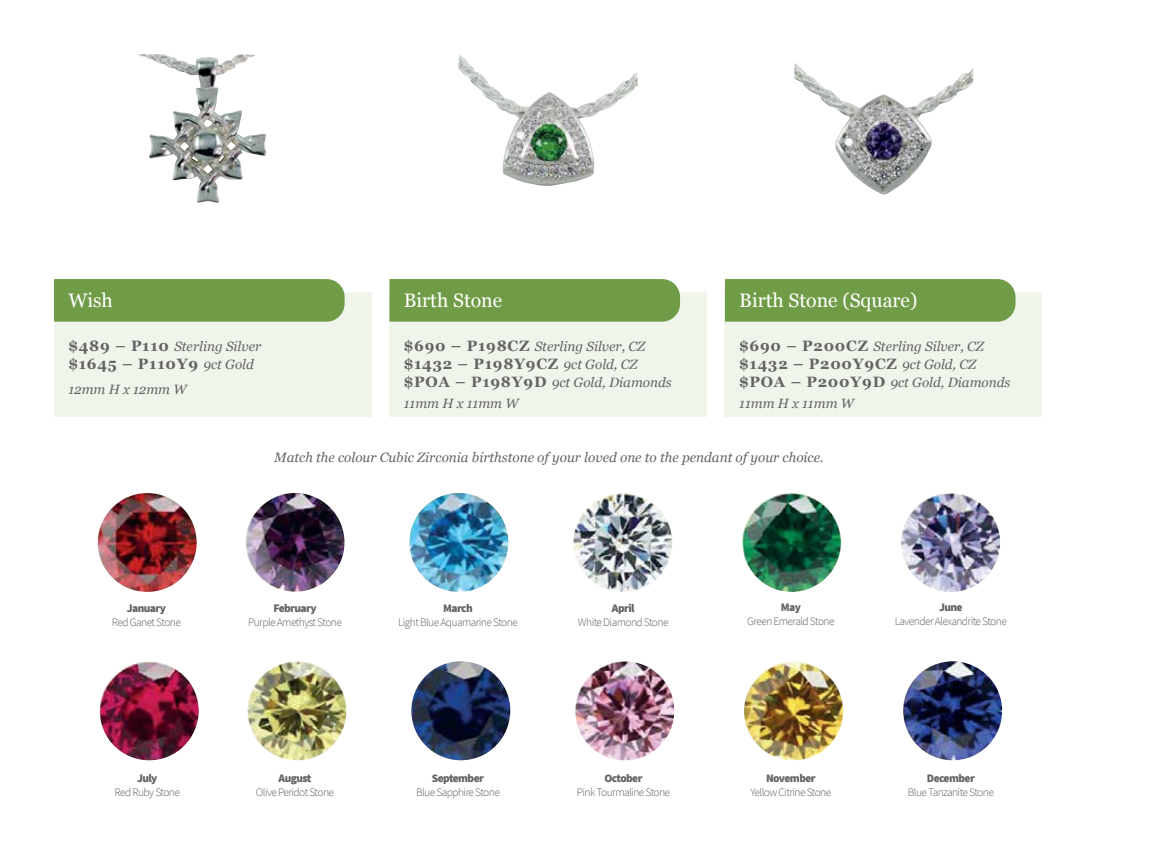
<style>
.page{position:relative;width:1170px;height:851px;background:#fff}
.page>*{position:absolute;margin:0;border:0;box-sizing:border-box;transform-origin:0 0}
.t1{font:19.5px "Georgia";color:#fff}
.t2{font:700 15px "Georgia";letter-spacing:.05em;color:#646464}
.t3{font:italic 13.5px/20.4px "Georgia";color:#646464}
.t4{font:300 11.4px "Source Sans Pro";letter-spacing:-.05em;color:#646464}
.t5{font:900 11.4px "Source Sans Pro";letter-spacing:-.05em;color:#646464}
.s1{font-weight:700;font-style:normal;font-size:15px}
.s2{font-weight:400;font-style:italic;font-size:13.5px}
</style>
<div class="page">
<svg style="left:54px;top:279px;width:290px;height:13px;background:#729d4a"></svg>
<svg style="left:54px;top:292px;width:317px;height:124px;background:#d4e1c8"></svg>
<div style="left:389px;top:292px;width:317px;height:125px;background:#f0f5ec"></div>
<div style="left:724px;top:292px;width:317px;height:124px;background:#f0f5ec"></div>
<div style="left:389px;top:279px;width:291px;height:42px;background:#709c47"></div>
<div style="left:724px;top:279px;width:291px;height:42px;background:#709c47"></div>
<img style="left:138px;top:54px;width:128px;height:149px">
<img style="left:98px;top:493px;width:99px;height:98px;border-radius:49px">
<img style="left:245px;top:493px;width:99px;height:98px;border-radius:49px">
<img style="left:409px;top:493px;width:99px;height:98px;border-radius:49px">
<img style="left:573px;top:493px;width:99px;height:98px;border-radius:49px">
<img style="left:742px;top:493px;width:99px;height:98px;border-radius:49px">
<img style="left:901px;top:493px;width:99px;height:98px;border-radius:49px">
<img style="left:100px;top:661px;width:99px;height:99px;border-radius:49px">
<img style="left:247px;top:661px;width:99px;height:99px;border-radius:49px">
<img style="left:411px;top:661px;width:99px;height:99px;border-radius:49px">
<img style="left:575px;top:661px;width:99px;height:99px;border-radius:49px">
<img style="left:744px;top:661px;width:99px;height:99px;border-radius:49px">
<img style="left:903px;top:661px;width:99px;height:99px;border-radius:49px">
<img style="left:458px;top:55px;width:179px;height:131px">
<img style="left:794px;top:63px;width:179px;height:132px">
<h1 class="t1" style="left:68px;top:285px;width:46px">Wish</h1>
<p class="t3" style="left:68px;top:335px;width:194px"><span class="s1">$489 – P110</span> Sterling Silver</p>
<p class="t2" style="left:68px;top:352px;width:187px">$1645 – P110Y9 <span class="s2">9ct Gold</span></p>
<p class="t3" style="left:68px;top:378px;width:120px">12mm H x 12mm W</p>
<h1 class="t1" style="left:404px;top:285px;width:100px">Birth Stone</h1>
<h1 class="t1" style="left:739px;top:285px;width:179px">Birth Stone (Square)</h1>
<p class="t3" style="left:404px;top:335px;width:243px"><span class="s1">$690 – P198CZ</span> Sterling Silver, CZ</p>
<p class="t2" style="left:404px;top:352px;width:235px">$1432 – P198Y9CZ <span class="s2">9ct Gold, CZ</span></p>
<p class="t3" style="left:404px;top:371px;width:269px"><span class="s1">$POA – P198Y9D</span> 9ct Gold, Diamonds<br>11mm H x 11mm W</p>
<p class="t3" style="left:739px;top:335px;width:246px"><span class="s1">$690 – P200CZ</span> Sterling Silver, CZ</p>
<p class="t2" style="left:739px;top:352px;width:238px">$1432 – P200Y9CZ <span class="s2">9ct Gold, CZ</span></p>
<p class="t3" style="left:739px;top:371px;width:272px"><span class="s1">$POA – P200Y9D</span> 9ct Gold, Diamonds<br>11mm H x 11mm W</p>
<p class="t3" style="left:274px;top:446px;width:551px">Match the colour Cubic Zirconia birthstone of your loved one to the pendant of your choice.</p>
<p class="t5" style="left:127px;top:600px;width:41px">January</p>
<p class="t4" style="left:112px;top:614px;width:70px">Red Ganet Stone</p>
<p class="t5" style="left:137px;top:770px;width:22px">July</p>
<p class="t4" style="left:115px;top:785px;width:67px">Red Ruby Stone</p>
<p class="t5" style="left:273px;top:600px;width:45px">February</p>
<p class="t4" style="left:248px;top:614px;width:95px">Purple Amethyst Stone</p>
<p class="t5" style="left:443px;top:600px;width:31px">March</p>
<p class="t4" style="left:398px;top:614px;width:121px">Light Blue Aquamarine Stone</p>
<p class="t5" style="left:278px;top:770px;width:34px">August</p>
<p class="t4" style="left:256px;top:785px;width:80px">Olive Peridot Stone</p>
<p class="t5" style="left:432px;top:770px;width:53px">September</p>
<p class="t4" style="left:416px;top:785px;width:85px">Blue Sapphire Stone</p>
<p class="t5" style="left:612px;top:600px;width:24px">April</p>
<p class="t4" style="left:578px;top:614px;width:92px">White Diamond Stone</p>
<p class="t5" style="left:604px;top:770px;width:39px">October</p>
<p class="t4" style="left:576px;top:785px;width:95px">Pink Tourmaline Stone</p>
<p class="t5" style="left:780px;top:599px;width:22px">May</p>
<p class="t4" style="left:747px;top:614px;width:89px">Green Emerald Stone</p>
<p class="t5" style="left:766px;top:770px;width:51px">November</p>
<p class="t4" style="left:750px;top:785px;width:82px">Yellow Citrine Stone</p>
<p class="t5" style="left:939px;top:599px;width:25px">June</p>
<p class="t4" style="left:894px;top:614px;width:114px">Lavender Alexandrite Stone</p>
<p class="t5" style="left:926px;top:770px;width:49px">December</p>
<p class="t4" style="left:907px;top:785px;width:87px">Blue Tanzanite Stone</p>
</div>
